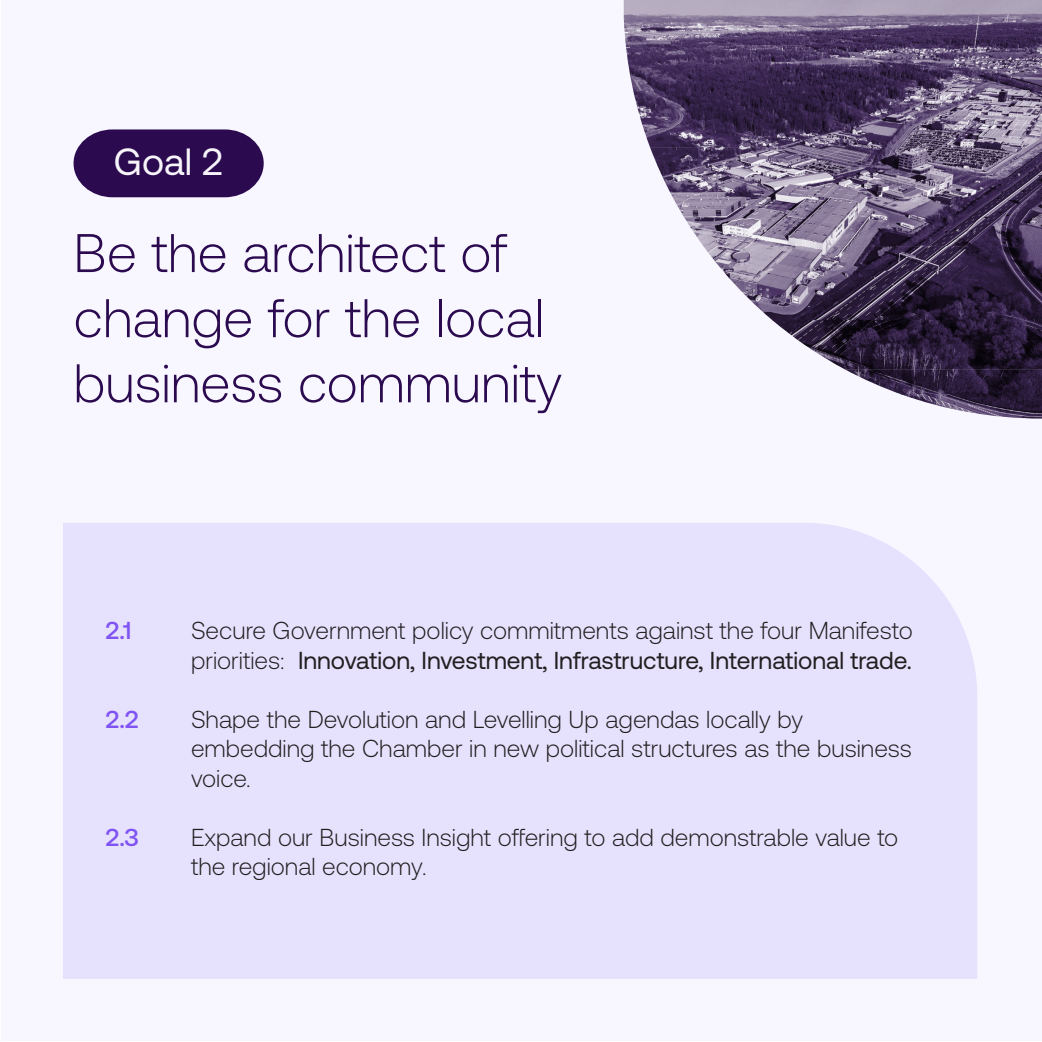
<style>
.page{position:relative;width:1042px;height:1042px;background:#fff}
.page>*{position:absolute;margin:0;border:0;box-sizing:border-box;transform-origin:0 0}
.t1{font:300 54.25px/65.1px "Aeonik";color:#2b0a4f}
.t2{font:37.8px "Aeonik";color:#f7f5fa}
.t3{font:300 24.5px/29.4px "Aeonik";color:#231f20}
.t4{font:500 24.5px "Aeonik";color:#8054f2}
.s1{font-weight:400}
</style>
<div class="page">
<div style="left:2px;top:0;width:1040px;height:1040px;background:#f8f7ff"></div>
<svg style="left:74px;top:129px;width:190px;height:68px;background:#3e1f5f"></svg>
<div style="left:63px;top:523px;width:914px;height:456px;background:#e6e1fd"></div>
<img style="left:624px;top:0;width:344px;height:147px">
<img style="left:968px;top:0;width:74px;height:345px">
<img style="left:650px;top:147px;width:318px;height:50px">
<img style="left:672px;top:197px;width:296px;height:49px">
<img style="left:703px;top:246px;width:265px;height:25px">
<img style="left:723px;top:271px;width:245px;height:49px">
<img style="left:772px;top:320px;width:196px;height:25px">
<img style="left:805px;top:345px;width:237px;height:25px">
<img style="left:845px;top:369px;width:197px;height:25px">
<img style="left:900px;top:394px;width:142px;height:24px">
<p class="t2" style="left:114px;top:141px;width:111px">Goal 2</p>
<p class="t1" style="left:74px;top:221px;width:490px">Be the architect of change for the local business community</p>
<p class="t4" style="left:105px;top:616px;width:28px">2.1</p>
<p class="t4" style="left:105px;top:706px;width:35px">2.2</p>
<p class="t4" style="left:105px;top:823px;width:35px">2.3</p>
<p class="t3" style="left:191px;top:616px;width:723px">Secure Government policy commitments against the four Manifesto priorities: <span class="s1">Innovation, Investment, Infrastructure, International trade.</span></p>
<p class="t3" style="left:191px;top:704px;width:722px">Shape the Devolution and Levelling Up agendas locally by embedding the Chamber in new political structures as the business voice.</p>
<p class="t3" style="left:191px;top:822px;width:709px">Expand our Business Insight offering to add demonstrable value to the regional economy.</p>
</div>
